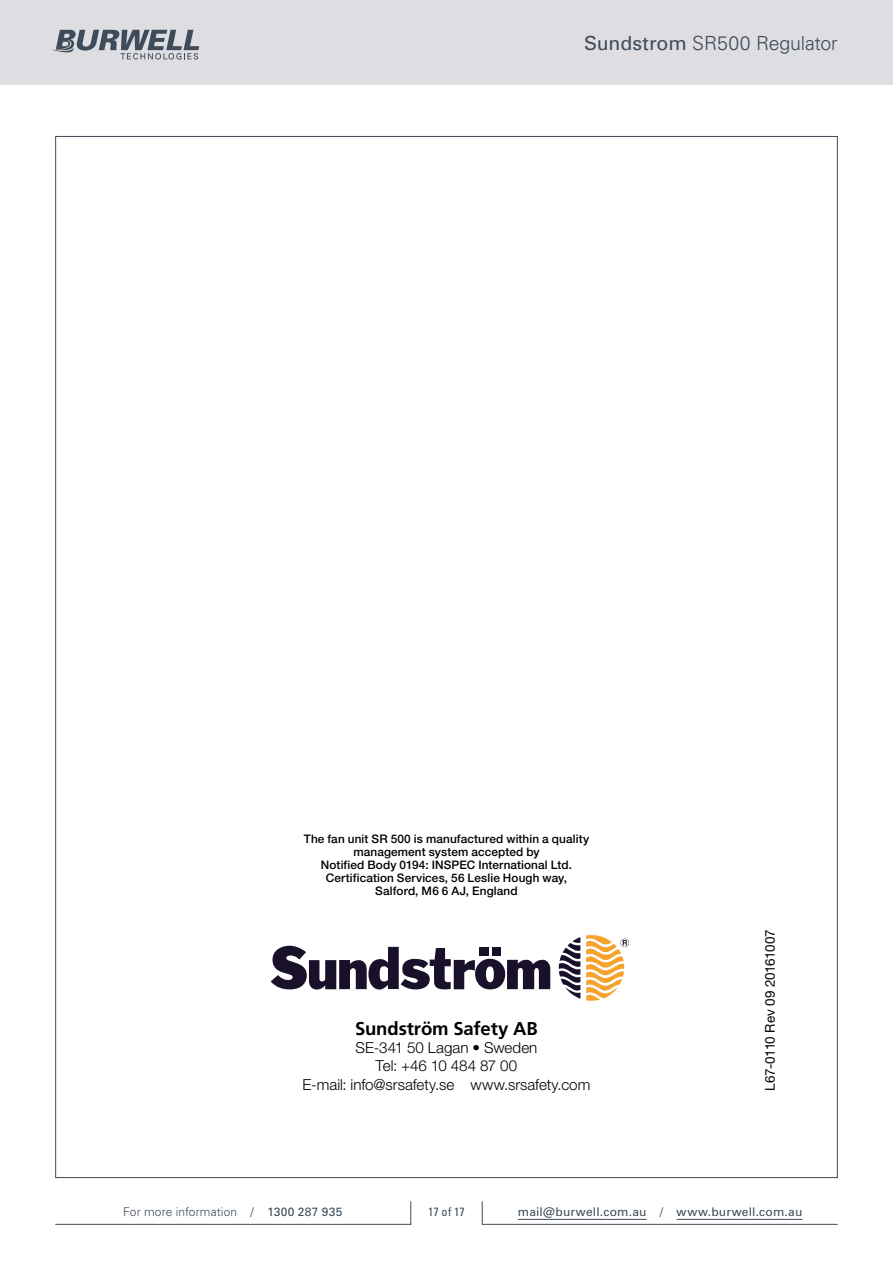
<style>
.page{position:relative;width:893px;height:1263px;background:#fff}
.page>*{position:absolute;margin:0;border:0;box-sizing:border-box;transform-origin:0 0}
.t1{font:300 19.5px "Univers";letter-spacing:-.005em;color:#3e4b5a}
.t2{font:700 18.6px "Frutiger LT Pro";letter-spacing:-.01em;color:#000}
.t3{font:300 15.15px/18.1px "Helvetica Neue LT Pro";color:#000;text-align:center}
.t4{font:13.5px "Helvetica Neue LT Pro";letter-spacing:-.025em;color:#000}
.t5{font:12px "Univers";letter-spacing:.015em;color:#3e4b5a}
.t6{font:300 12px "Univers";letter-spacing:.01em;color:#3e4b5a}
.t7{font:condensed 12px "Univers";color:#3e4b5a}
.t8{font:500 11.85px/13px "Helvetica Neue LT Pro";letter-spacing:.01em;color:#000;text-align:center}
.s1{font-weight:400}
</style>
<div class="page">
<div style="left:0;top:0;width:893px;height:85px;background:#dedde1"></div>
<svg style="left:271px;top:946px;width:279px;height:44px"></svg>
<svg style="left:586px;top:935px;width:43px;height:66px"></svg>
<svg style="left:559px;top:937px;width:21px;height:62px"></svg>
<svg style="left:51px;top:30px;width:148px;height:30px"></svg>
<svg style="left:55px;top:1201px;width:356px;height:24px"></svg>
<svg style="left:481px;top:1201px;width:357px;height:24px"></svg>
<h1 class="t1" style="left:584px;top:31px;width:255px"><span class="s1">Sundstrom</span> SR500 Regulator</h1>
<p class="t8" style="left:304px;top:832px;width:287px">The fan unit SR 500 is manufactured within a quality management system accepted by<br>Notified Body 0194: INSPEC International Ltd.<br>Certification Services, 56 Leslie Hough way, Salford, M6 6 AJ, England</p>
<h2 class="t2" style="left:355px;top:1018px;width:184px">Sundström Safety AB</h2>
<p class="t3" style="left:303px;top:1038px;width:289px">SE-341 50 Lagan • Sweden<br>Tel: +46 10 484 87 00<br>E-mail: info@srsafety.se www.srsafety.com</p>
<p class="t4" style="left:762px;top:1091px;width:163px;rotate:-90deg">L67-0110 Rev 09 20161007</p>
<p class="t6" style="left:123px;top:1205px;width:221px">For more information <span class="s1">/ 1300 287 935</span></p>
<p class="t7" style="left:428px;top:1204px;width:38px">17 of 17</p>
<p class="t5" style="left:518px;top:1204px;width:286px">mail@burwell.com.au / www.burwell.com.au</p>
</div>
